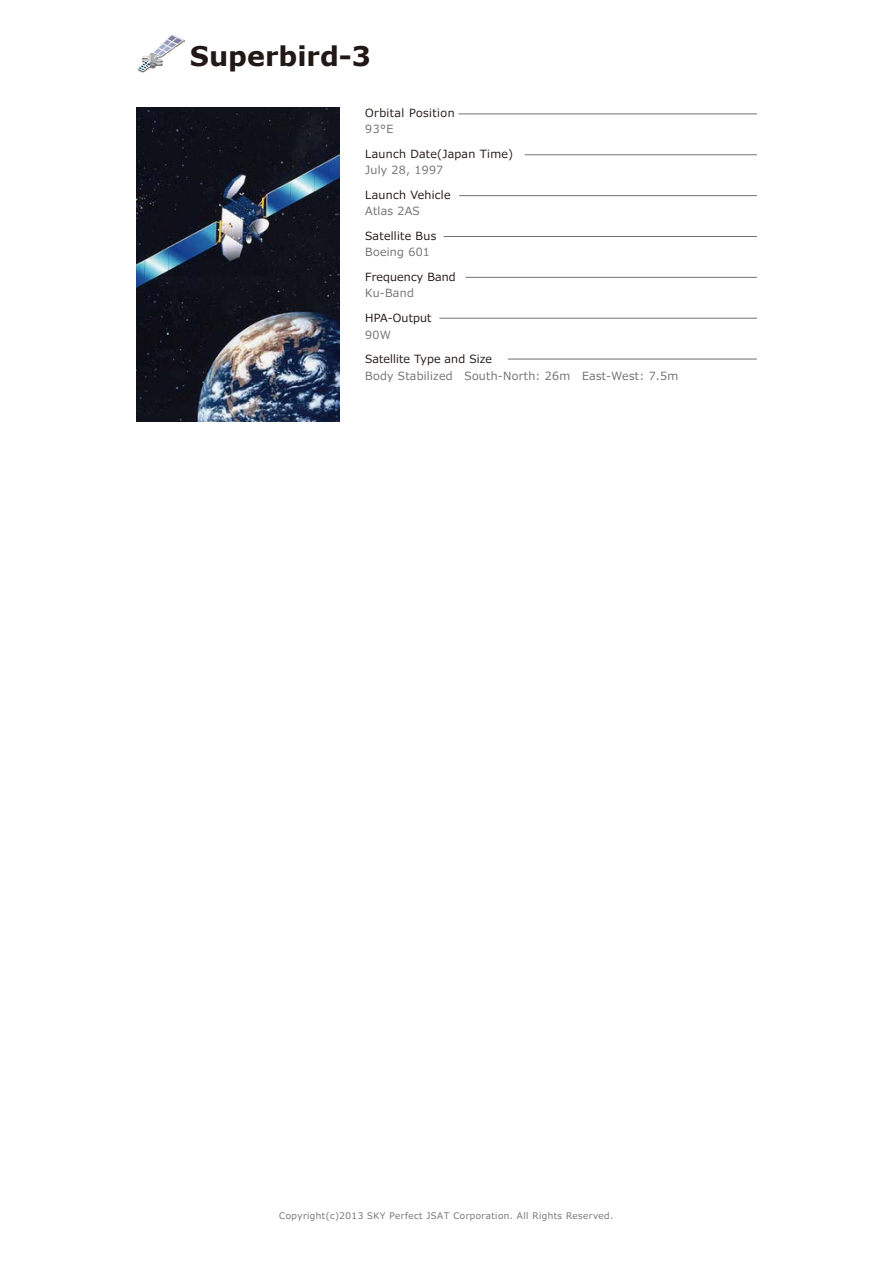
<style>
.page{position:relative;width:893px;height:1263px;background:#fff}
.page>*{position:absolute;margin:0;border:0;box-sizing:border-box;transform-origin:0 0}
.t1{font:700 27px "Verdana";color:#221815}
.t2{font:11.25px "Meiryo";letter-spacing:.025em;color:#221815}
.t3{font:11.25px "Meiryo";letter-spacing:.025em;color:#727171}
.t4{font:9px "Meiryo";letter-spacing:.05em;color:#727171}
</style>
<div class="page">
<img style="left:137px;top:34px;width:47px;height:38px">
<svg style="left:138px;top:35px;width:45px;height:36px"></svg>
<hr style="left:458px;top:114px;width:299px;height:1px;background:#727171">
<hr style="left:525px;top:154px;width:232px;height:1px;background:#727171">
<hr style="left:459px;top:195px;width:298px;height:1px;background:#727171">
<hr style="left:443px;top:236px;width:314px;height:1px;background:#727171">
<hr style="left:465px;top:277px;width:292px;height:1px;background:#727171">
<hr style="left:439px;top:318px;width:318px;height:1px;background:#727171">
<hr style="left:508px;top:359px;width:249px;height:1px;background:#727171">
<img style="left:136px;top:107px;width:204px;height:315px">
<h1 class="t1" style="left:190px;top:38px;width:183px">Superbird-3</h1>
<p class="t2" style="left:365px;top:106px;width:91px">Orbital Position</p>
<p class="t3" style="left:365px;top:123px;width:30px">93°E</p>
<p class="t2" style="left:365px;top:147px;width:149px">Launch Date(Japan Time)</p>
<p class="t3" style="left:365px;top:164px;width:80px">July 28, 1997</p>
<p class="t2" style="left:365px;top:188px;width:87px">Launch Vehicle</p>
<p class="t3" style="left:365px;top:205px;width:56px">Atlas 2AS</p>
<p class="t2" style="left:365px;top:229px;width:73px">Satellite Bus</p>
<p class="t3" style="left:365px;top:246px;width:66px">Boeing 601</p>
<p class="t2" style="left:365px;top:270px;width:92px">Frequency Band</p>
<p class="t3" style="left:365px;top:287px;width:50px">Ku-Band</p>
<p class="t2" style="left:365px;top:312px;width:68px">HPA-Output</p>
<p class="t3" style="left:365px;top:328px;width:27px">90W</p>
<p class="t2" style="left:365px;top:353px;width:128px">Satellite Type and Size</p>
<p class="t3" style="left:365px;top:369px;width:314px">Body Stabilized　South-North: 26m　East-West: 7.5m</p>
<p class="t4" style="left:279px;top:1211px;width:335px">Copyright(c)2013 SKY Perfect JSAT Corporation. All Rights Reserved.</p>
</div>
